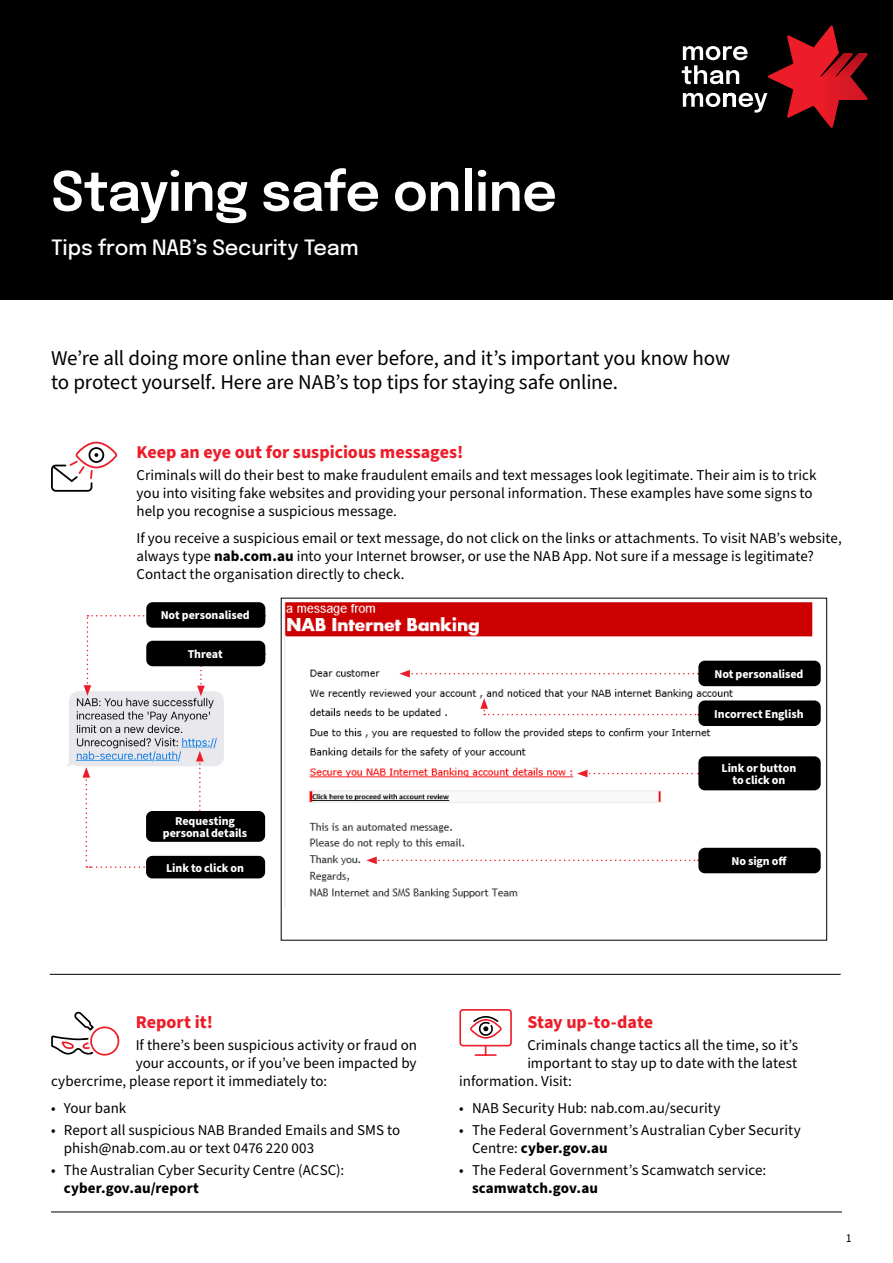
<style>
.page{position:relative;width:893px;height:1263px;background:#fff}
.page>*{position:absolute;margin:0;border:0;box-sizing:border-box;transform-origin:0 0}
.t1{font:600 54px "Epilogue";letter-spacing:-.015em;color:#fff}
.t2{font:21px/24px "Source Sans Pro";letter-spacing:-.01em;color:#000}
.t3{font:500 21px "Epilogue";letter-spacing:-.01em;color:#fff}
.t4{font:700 18px "Source Sans Pro";color:#ed1c29}
.t5{font:15px/18px "Source Sans Pro";color:#000}
.t6{font:700 15px "Source Sans Pro";letter-spacing:.005em;color:#000}
.t7{font:700 12px/12px "Source Sans Pro";letter-spacing:-.005em;color:#fff;text-align:center}
.t8{font:12px "Source Sans Pro";color:#000}
.s1{font-weight:700}
</style>
<div class="page">
<div style="left:0;top:0;width:893px;height:299px;background:#000"></div>
<svg style="left:682px;top:26px;width:185px;height:102px"></svg>
<img style="left:852px;top:53px;width:15px;height:24px">
<img style="left:822px;top:53px;width:30px;height:24px">
<svg style="left:51px;top:442px;width:66px;height:50px"></svg>
<svg style="left:51px;top:1011px;width:69px;height:45px"></svg>
<div style="left:459px;top:1009px;width:53px;height:37px;border:2px solid #ed1c29;border-radius:3px"></div>
<hr style="left:475px;top:1054px;width:21px;height:2px;background:#ed1c29">
<svg style="left:470px;top:1016px;width:32px;height:23px"></svg>
<hr style="left:50px;top:974px;width:791px;height:1px;background:#000">
<hr style="left:51px;top:1212px;width:791px;height:1px;background:#000">
<img style="left:284px;top:602px;width:537px;height:305px">
<img style="left:67px;top:691px;width:157px;height:75px">
<div style="left:146px;top:602px;width:119px;height:26px;background:#000;border-radius:6px"></div>
<svg style="left:84px;top:615px;width:181px;height:81px"></svg>
<div style="left:146px;top:641px;width:119px;height:25px;background:#000;border-radius:6px"></div>
<svg style="left:82px;top:767px;width:89px;height:101px"></svg>
<div style="left:146px;top:856px;width:119px;height:22px;background:#000;border-radius:6px"></div>
<svg style="left:196px;top:751px;width:28px;height:60px"></svg>
<div style="left:146px;top:811px;width:119px;height:31px;background:#000;border-radius:6px"></div>
<svg style="left:399px;top:670px;width:299px;height:7px"></svg>
<svg style="left:577px;top:770px;width:121px;height:7px"></svg>
<svg style="left:366px;top:856px;width:332px;height:8px"></svg>
<svg style="left:480px;top:698px;width:219px;height:17px"></svg>
<div style="left:698px;top:661px;width:123px;height:25px;background:#000;border-radius:6px"></div>
<div style="left:698px;top:848px;width:123px;height:25px;background:#000;border-radius:6px"></div>
<div style="left:698px;top:756px;width:123px;height:34px;background:#000;border-radius:6px"></div>
<div style="left:698px;top:700px;width:123px;height:26px;background:#000;border-radius:6px"></div>
<h1 class="t1" style="left:51px;top:153px;width:508px">Staying safe online</h1>
<h2 class="t3" style="left:51px;top:233px;width:309px">Tips from NAB’s Security Team</h2>
<h2 class="t2" style="left:51px;top:347px;width:681px">We’re all doing more online than ever before, and it’s important you know how to protect yourself. Here are NAB’s top tips for staying safe online.</h2>
<p class="t4" style="left:137px;top:440px;width:328px">Keep an eye out for suspicious messages!</p>
<p class="t5" style="left:137px;top:467px;width:681px">Criminals will do their best to make fraudulent emails and text messages look legitimate. Their aim is to trick you into visiting fake websites and providing your personal information. These examples have some signs to help you recognise a suspicious message.</p>
<p class="t5" style="left:137px;top:529px;width:707px">If you receive a suspicious email or text message, do not click on the links or attachments. To visit NAB’s website, always type <span class="s1">nab.com.au</span> into your Internet browser, or use the NAB App. Not sure if a message is legitimate?<br>Contact the organisation directly to check.</p>
<p class="t7" style="left:161px;top:610px;width:91px">Not personalised</p>
<p class="t7" style="left:188px;top:648px;width:37px">Threat</p>
<p class="t7" style="left:163px;top:815px;width:86px">Requesting personal details</p>
<p class="t7" style="left:166px;top:862px;width:79px">Link to click on</p>
<p class="t7" style="left:714px;top:668px;width:91px">Not personalised</p>
<p class="t7" style="left:714px;top:708px;width:91px">Incorrect English</p>
<p class="t7" style="left:722px;top:762px;width:76px">Link or button to click on</p>
<p class="t7" style="left:731px;top:855px;width:57px">No sign off</p>
<p class="t4" style="left:136px;top:1010px;width:79px">Report it!</p>
<p class="t5" style="left:136px;top:1037px;width:283px">If there’s been suspicious activity or fraud on</p>
<p class="t5" style="left:136px;top:1055px;width:282px">your accounts, or if you’ve been impacted by</p>
<p class="t5" style="left:51px;top:1073px;width:278px">cybercrime, please report it immediately to:</p>
<p class="t5" style="left:51px;top:1099px;width:77px">• Your bank</p>
<p class="t5" style="left:64px;top:1121px;width:338px;text-indent:-13px">• Report all suspicious NAB Branded Emails and SMS to phish@nab.com.au or text 0476 220 003</p>
<p class="t5" style="left:51px;top:1162px;width:295px">• The Australian Cyber Security Centre (ACSC):</p>
<p class="t6" style="left:64px;top:1178px;width:137px">cyber.gov.au/report</p>
<p class="t4" style="left:527px;top:1010px;width:128px">Stay up-to-date</p>
<p class="t5" style="left:527px;top:1037px;width:272px">Criminals change tactics all the time, so it’s</p>
<p class="t5" style="left:527px;top:1055px;width:272px">important to stay up to date with the latest</p>
<p class="t5" style="left:459px;top:1073px;width:114px">information. Visit:</p>
<p class="t5" style="left:459px;top:1099px;width:263px">• NAB Security Hub: nab.com.au/security</p>
<p class="t5" style="left:472px;top:1121px;width:330px;text-indent:-13px">• The Federal Government’s Australian Cyber Security<br>Centre: <span class="s1">cyber.gov.au</span></p>
<p class="t5" style="left:459px;top:1162px;width:309px">• The Federal Government’s Scamwatch service:</p>
<p class="t6" style="left:472px;top:1178px;width:127px">scamwatch.gov.au</p>
<p class="t8" style="left:846px;top:1230px;width:7px">1</p>
</div>
